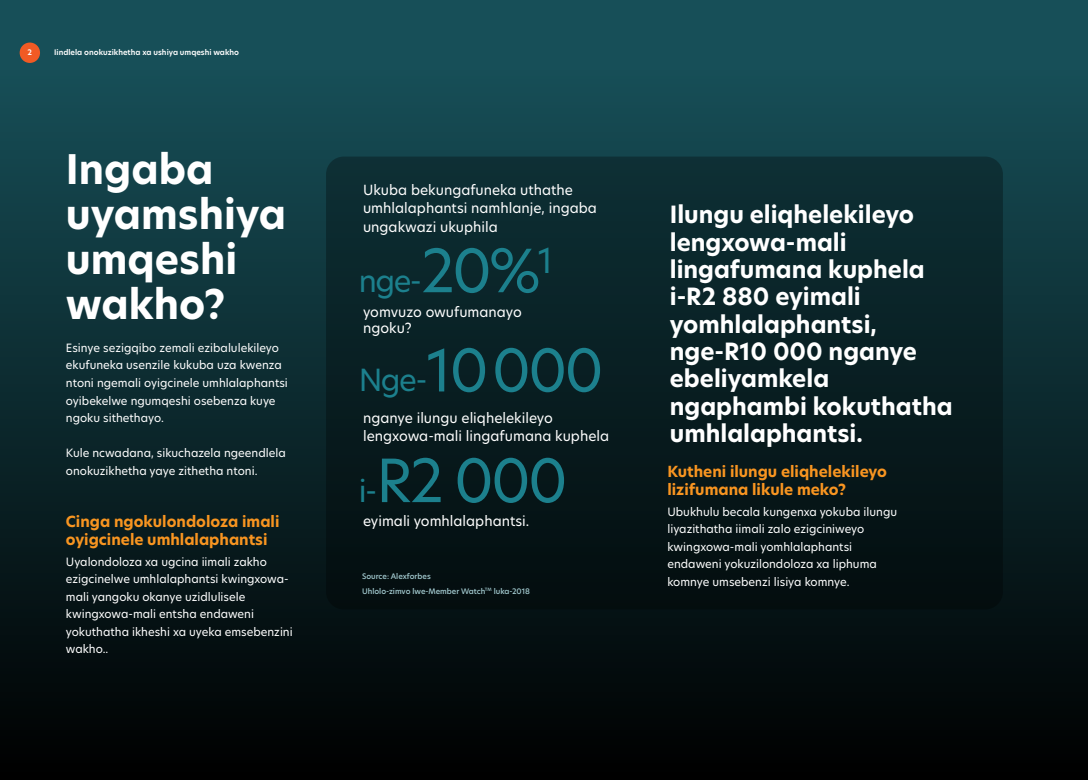
<style>
.page{position:relative;width:1088px;height:780px;background:#fff}
.page>*{position:absolute;margin:0;border:0;box-sizing:border-box;transform-origin:0 0}
.t1{font:58.5px "Hero New";color:#1c808d}
.t2{font:57.5px "Hero New";color:#1c808d}
.t3{font:700 40px/45px "Hero New";color:#fff}
.t4{font:30px "Hero New";color:#1c808d}
.t5{font:700 23.25px/27.4px "Hero New";color:#fff}
.t6{font:700 15px/17.5px "Hero New";color:#f89521}
.t7{font:13.75px/18.8px "Hero New";color:#fff}
.t8{font:11.25px/17.5px "Hero New";color:#fff}
.t9{font:500 7.5px/15.1px "Hero New";color:#a4ccd1}
.t10{font:600 7.5px "Hero New";color:#fff}
.s1{font-size:58.5px}
.s2{font-size:30px}
</style>
<div class="page">
<div style="left:0;top:0;width:1088px;height:780px;background:linear-gradient(to bottom,#19555f,#000)"></div>
<div style="left:326px;top:156px;width:677px;height:453px;background:linear-gradient(to bottom,#0d3035,#030d0e);border-radius:18px"></div>
<div style="left:20px;top:43px;width:20px;height:20px;background:#f15a24;border-radius:50%"></div>
<p class="t10" style="left:27px;top:47px;width:6px">2</p>
<p class="t10" style="left:54px;top:47px;width:186px">Iindlela onokuzikhetha xa ushiya umqeshi wakho</p>
<h3 class="t3" style="left:66px;top:147px;width:222px">Ingaba uyamshiya umqeshi wakho?</h3>
<p class="t8" style="left:66px;top:339px;width:223px">Esinye sezigqibo zemali ezibalulekileyo ekufuneka usenzile kukuba uza kwenza ntoni ngemali oyigcinele umhlalaphantsi oyibekelwe ngumqeshi osebenza kuye ngoku sithethayo.</p>
<p class="t8" style="left:66px;top:444px;width:221px">Kule ncwadana, sikuchazela ngeendlela onokuzikhetha yaye zithetha ntoni.</p>
<h3 class="t6" style="left:66px;top:513px;width:215px">Cinga ngokulondoloza imali oyigcinele umhlalaphantsi</h3>
<p class="t8" style="left:66px;top:552px;width:228px">Uyalondoloza xa ugcina iimali zakho ezigcinelwe umhlalaphantsi kwingxowa&shy;mali yangoku okanye uzidlulisele kwingxowa-mali entsha endaweni yokuthatha ikheshi xa uyeka emsebenzini wakho..</p>
<p class="t7" style="left:363px;top:180px;width:235px">Ukuba bekungafuneka uthathe umhlalaphantsi namhlanje, ingaba ungakwazi ukuphila</p>
<h3 class="t4" style="left:359px;top:261px;width:196px">nge-<span class="s1">20%</span><sup>1</sup></h3>
<p class="t7" style="left:363px;top:303px;width:160px;line-height:16px">yomvuzo owufumanayo ngoku?</p>
<h2 class="t2" style="left:359px;top:331px;width:246px"><span class="s2">Nge-</span>10 000</h2>
<p class="t7" style="left:363px;top:408px;width:248px">nganye ilungu eliqhelekileyo lengxowa-mali lingafumana kuphela</p>
<h1 class="t1" style="left:359px;top:440px;width:210px"><span class="s2">i-</span>R2 000</h1>
<p class="t7" style="left:363px;top:511px;width:168px">eyimali yomhlalaphantsi.</p>
<p class="t9" style="left:362px;top:568px;width:170px">Source: Alexforbes<br>Uhlolo-zimvo lwe-Member Watch<sup>TM</sup> luka-2018</p>
<h3 class="t5" style="left:670px;top:201px;width:284px">Ilungu eliqhelekileyo lengxowa-mali lingafumana kuphela i-R2 880 eyimali yomhlalaphantsi, nge-R10 000 nganye ebeliyamkela ngaphambi kokuthatha umhlalaphantsi.</h3>
<h3 class="t6" style="left:667px;top:463px;width:221px">Kutheni ilungu eliqhelekileyo lizifumana likule meko?</h3>
<p class="t8" style="left:667px;top:502px;width:231px">Ubukhulu becala kungenxa yokuba ilungu liyazithatha iimali zalo ezigciniweyo kwingxowa-mali yomhlalaphantsi endaweni yokuzilondoloza xa liphuma komnye umsebenzi lisiya komnye.</p>
</div>
